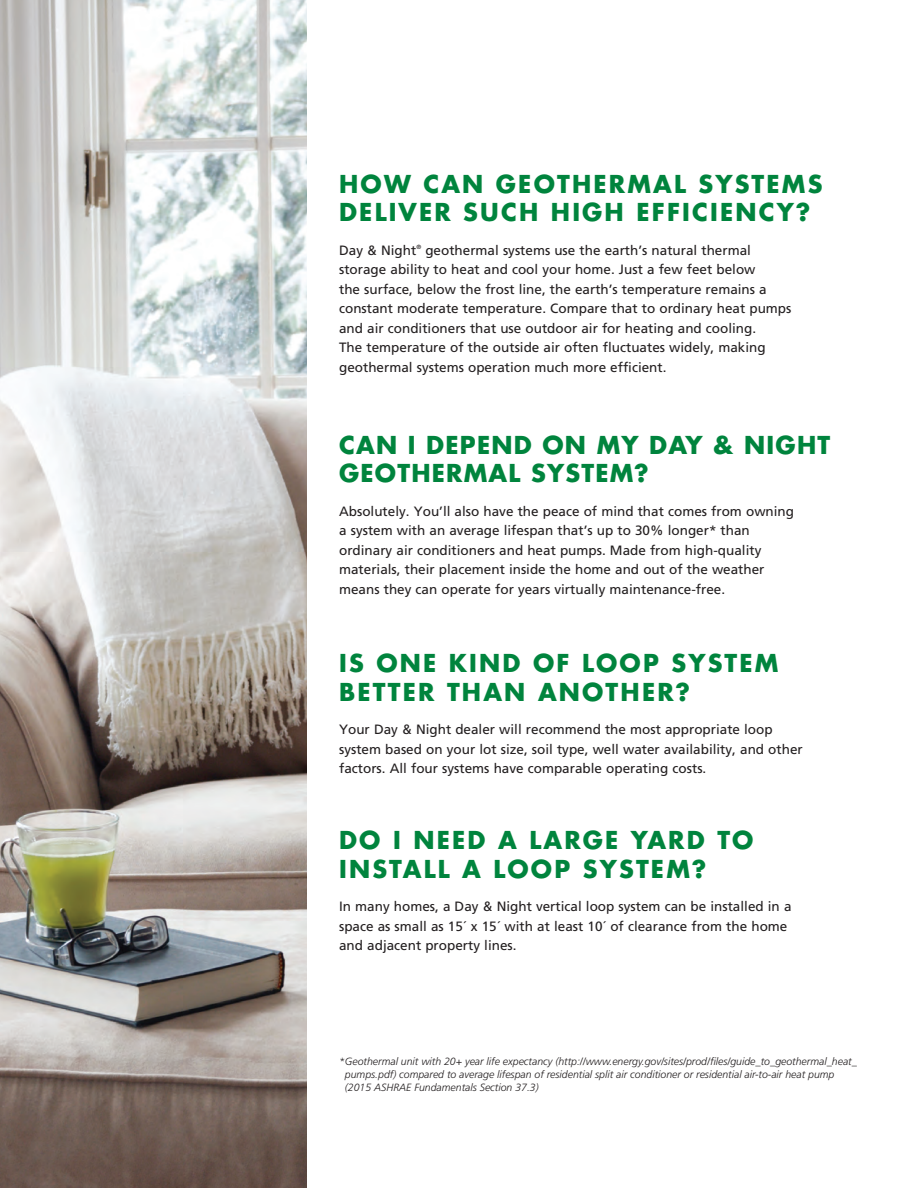
<style>
.page{position:relative;width:918px;height:1188px;background:#fff}
.page>*{position:absolute;margin:0;border:0;box-sizing:border-box;transform-origin:0 0}
.t1{font:700 24px/28.5px "Futura Std";letter-spacing:.09em;color:#00843d}
.t2{font:700 24px/28.5px "Futura Std";letter-spacing:.05em;color:#00843d}
.H-Body_copy{font:13.5px/19.5px "Frutiger";color:#231f20}
.Disclaimer{font:italic 300 10.5px/12.8px "Frutiger LT Std";color:#231f20}
</style>
<div class="page">
<img style="left:0;top:0;width:307px;height:1188px">
<p class="t1" style="left:339px;top:169px;width:485px">HOW CAN GEOTHERMAL SYSTEMS<br>DELIVER SUCH HIGH EFFICIENCY?</p>
<p class="H-Body_copy" style="left:339px;top:240px;width:454px">Day &amp; Night<sup>®</sup> geothermal systems use the earth’s natural thermal storage ability to heat and cool your home. Just a few feet below<br>the surface, below the frost line, the earth’s temperature remains a constant moderate temperature. Compare that to ordinary heat pumps and air conditioners that use outdoor air for heating and cooling.<br>The temperature of the outside air often fluctuates widely, making geothermal systems operation much more efficient.</p>
<p class="t2" style="left:339px;top:430px;width:493px">CAN I DEPEND ON MY DAY &amp; NIGHT<br>GEOTHERMAL SYSTEM?</p>
<p class="H-Body_copy" style="left:339px;top:501px;width:457px">Absolutely. You’ll also have the peace of mind that comes from owning a system with an average lifespan that’s up to 30% longer* than ordinary air conditioners and heat pumps. Made from high-quality materials, their placement inside the home and out of the weather means they can operate for years virtually maintenance-free.</p>
<p class="t1" style="left:339px;top:649px;width:441px">IS ONE KIND OF LOOP SYSTEM<br>BETTER THAN ANOTHER?</p>
<p class="H-Body_copy" style="left:339px;top:720px;width:465px">Your Day &amp; Night dealer will recommend the most appropriate loop system based on your lot size, soil type, well water availability, and other factors. All four systems have comparable operating costs.</p>
<p class="t1" style="left:339px;top:826px;width:416px">DO I NEED A LARGE YARD TO<br>INSTALL A LOOP SYSTEM?</p>
<p class="H-Body_copy" style="left:339px;top:897px;width:454px">In many homes, a Day &amp; Night vertical loop system can be installed in a space as small as 15´ x 15´ with at least 10´ of clearance from the home and adjacent property lines.</p>
<p class="Disclaimer" style="left:345px;top:1055px;width:514px;text-indent:-6px">*Geothermal unit with 20+ year life expectancy (http://www.energy.gov/sites/prod/files/guide_to_geothermal_heat_ pumps.pdf) compared to average lifespan of residential split air conditioner or residential air-to-air heat pump (2015 ASHRAE Fundamentals Section 37.3)</p>
</div>
